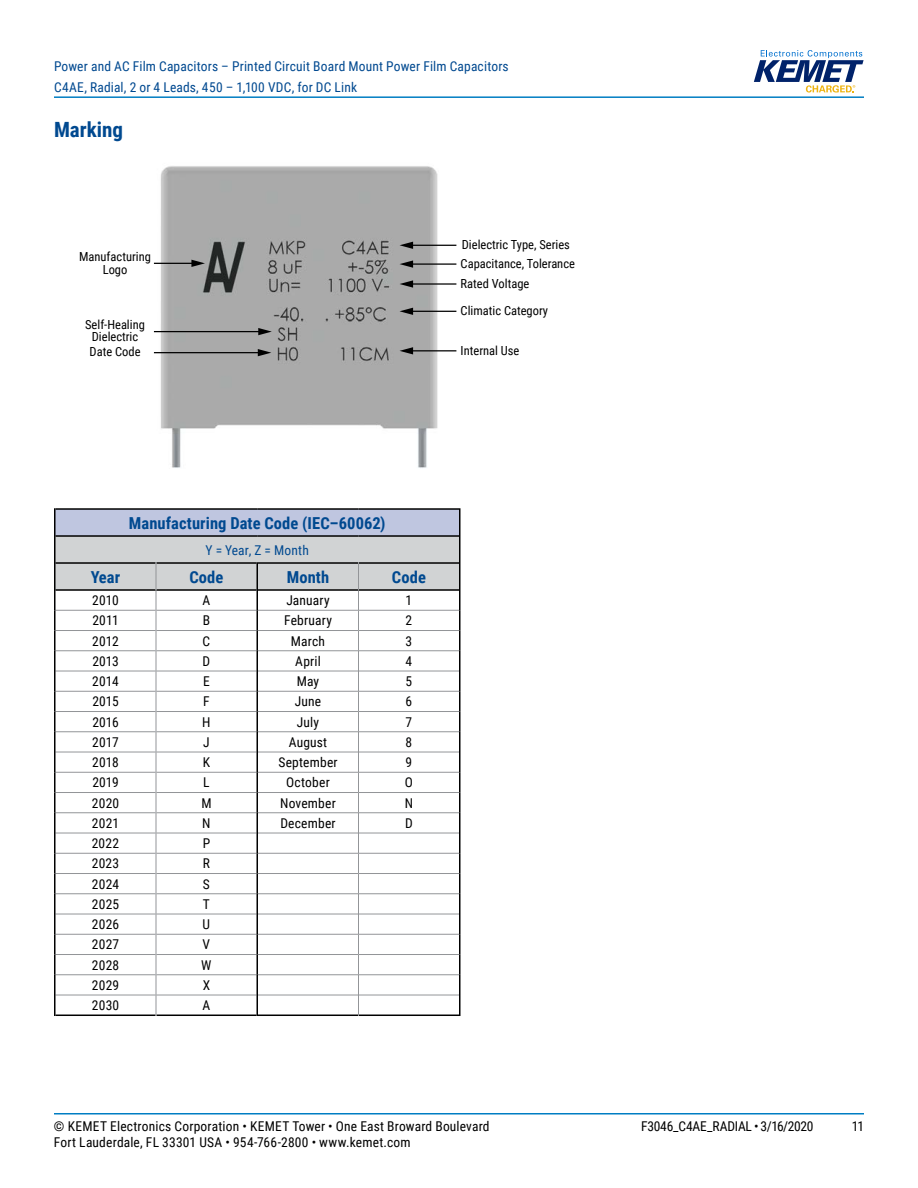
<style>
.page{position:relative;width:918px;height:1188px;background:#fff}
.page>*{position:absolute;margin:0;border:0;box-sizing:border-box;transform-origin:0 0}
.t1{font:700 21px "Roboto Condensed";color:#004990}
.t2{font:700 16.5px "Roboto Condensed";letter-spacing:.005em;color:#004990}
.t3{font:13.5px "Roboto Condensed";letter-spacing:.015em;color:#000}
.t4{font:13.5px/21px "Roboto Condensed";letter-spacing:.015em;color:#004990}
.t5{font:13.5px "Roboto Condensed";letter-spacing:-.015em;color:#000}
.t6{font:12.6px/12.6px "Roboto Condensed";color:#000;text-align:center}
</style>
<div class="page">
<hr style="left:54px;top:1113px;width:810px;height:2px;background:#007dc3">
<hr style="left:54px;top:96px;width:810px;height:2px;background:#007dc3">
<svg style="left:754px;top:50px;width:110px;height:43px"></svg>
<img style="left:153px;top:166px;width:304px;height:302px">
<hr style="left:154px;top:331px;width:107px;height:1px;background:#000">
<svg style="left:258px;top:328px;width:14px;height:7px"></svg>
<hr style="left:411px;top:245px;width:45px;height:1px;background:#000">
<svg style="left:400px;top:242px;width:13px;height:7px"></svg>
<hr style="left:411px;top:263px;width:45px;height:2px;background:#000">
<svg style="left:400px;top:260px;width:13px;height:8px"></svg>
<hr style="left:154px;top:263px;width:40px;height:1px;background:#000">
<svg style="left:191px;top:260px;width:14px;height:7px"></svg>
<hr style="left:411px;top:283px;width:45px;height:2px;background:#000">
<svg style="left:400px;top:280px;width:13px;height:8px"></svg>
<hr style="left:411px;top:311px;width:45px;height:1px;background:#000">
<svg style="left:400px;top:308px;width:13px;height:7px"></svg>
<hr style="left:411px;top:350px;width:45px;height:1px;background:#000">
<svg style="left:400px;top:347px;width:13px;height:7px"></svg>
<hr style="left:154px;top:352px;width:106px;height:1px;background:#000">
<svg style="left:258px;top:349px;width:13px;height:7px"></svg>
<hr style="left:54px;top:590px;width:2px;height:20px;background:#000">
<hr style="left:54px;top:610px;width:2px;height:21px;background:#000">
<hr style="left:54px;top:631px;width:2px;height:20px;background:#000">
<hr style="left:54px;top:651px;width:2px;height:20px;background:#000">
<hr style="left:54px;top:671px;width:2px;height:20px;background:#000">
<hr style="left:54px;top:691px;width:2px;height:21px;background:#000">
<hr style="left:54px;top:712px;width:2px;height:20px;background:#000">
<hr style="left:54px;top:732px;width:2px;height:20px;background:#000">
<hr style="left:54px;top:752px;width:2px;height:20px;background:#000">
<hr style="left:54px;top:772px;width:2px;height:21px;background:#000">
<hr style="left:54px;top:793px;width:2px;height:20px;background:#000">
<hr style="left:54px;top:813px;width:2px;height:20px;background:#000">
<hr style="left:54px;top:833px;width:2px;height:20px;background:#000">
<hr style="left:54px;top:853px;width:2px;height:21px;background:#000">
<hr style="left:54px;top:874px;width:2px;height:20px;background:#000">
<hr style="left:54px;top:894px;width:2px;height:20px;background:#000">
<hr style="left:54px;top:914px;width:2px;height:20px;background:#000">
<hr style="left:54px;top:934px;width:2px;height:21px;background:#000">
<hr style="left:54px;top:955px;width:2px;height:20px;background:#000">
<hr style="left:54px;top:975px;width:2px;height:20px;background:#000">
<hr style="left:54px;top:995px;width:2px;height:21px;background:#000">
<hr style="left:54px;top:508px;width:2px;height:28px;background:#000">
<hr style="left:54px;top:536px;width:2px;height:27px;background:#000">
<hr style="left:54px;top:563px;width:2px;height:27px;background:#000">
<svg style="left:55px;top:508px;width:405px;height:508px"></svg>
<p class="t4" style="left:54px;top:55px;width:456px">Power and AC Film Capacitors – Printed Circuit Board Mount Power Film Capacitors<br>C4AE, Radial, 2 or 4 Leads, 450 – 1,100 VDC, for DC Link</p>
<h1 class="t1" style="left:54px;top:115px;width:71px">Marking</h1>
<p class="t6" style="left:462px;top:238px;width:110px">Dielectric Type, Series</p>
<p class="t6" style="left:79px;top:250px;width:73px">Manufacturing<br>Logo</p>
<p class="t6" style="left:461px;top:253px;width:116px;line-height:20px;text-align:left">Capacitance, Tolerance<br>Rated Voltage</p>
<p class="t6" style="left:461px;top:304px;width:89px">Climatic Category</p>
<p class="t6" style="left:461px;top:343px;width:60px">Internal Use</p>
<p class="t6" style="left:85px;top:318px;width:61px">Self-Healing<br>Dielectric</p>
<p class="t6" style="left:90px;top:345px;width:52px">Date Code</p>
<p class="t2" style="left:129px;top:511px;width:258px">Manufacturing Date Code (IEC–60062)</p>
<p class="t4" style="left:206px;top:539px;width:105px">Y = Year, Z = Month</p>
<p class="t2" style="left:91px;top:565px;width:31px">Year</p>
<p class="t2" style="left:189px;top:565px;width:36px">Code</p>
<p class="t2" style="left:287px;top:565px;width:44px">Month</p>
<p class="t2" style="left:392px;top:565px;width:36px">Code</p>
<p class="t3" style="left:92px;top:591px;width:28px">2010</p>
<p class="t3" style="left:203px;top:591px;width:9px">A</p>
<p class="t3" style="left:286px;top:591px;width:45px">January</p>
<p class="t3" style="left:406px;top:591px;width:8px">1</p>
<p class="t3" style="left:92px;top:611px;width:28px">2011</p>
<p class="t3" style="left:203px;top:611px;width:9px">B</p>
<p class="t3" style="left:284px;top:611px;width:49px">February</p>
<p class="t3" style="left:406px;top:611px;width:8px">2</p>
<p class="t3" style="left:92px;top:631px;width:28px">2012</p>
<p class="t3" style="left:203px;top:631px;width:9px">C</p>
<p class="t3" style="left:291px;top:631px;width:36px">March</p>
<p class="t3" style="left:406px;top:631px;width:8px">3</p>
<p class="t3" style="left:92px;top:652px;width:28px">2013</p>
<p class="t3" style="left:203px;top:652px;width:9px">D</p>
<p class="t3" style="left:295px;top:652px;width:27px">April</p>
<p class="t3" style="left:406px;top:652px;width:8px">4</p>
<p class="t3" style="left:92px;top:672px;width:28px">2014</p>
<p class="t3" style="left:203px;top:672px;width:8px">E</p>
<p class="t3" style="left:297px;top:672px;width:24px">May</p>
<p class="t3" style="left:406px;top:672px;width:8px">5</p>
<p class="t3" style="left:92px;top:692px;width:28px">2015</p>
<p class="t3" style="left:203px;top:692px;width:8px">F</p>
<p class="t3" style="left:295px;top:692px;width:28px">June</p>
<p class="t3" style="left:406px;top:692px;width:8px">6</p>
<p class="t3" style="left:92px;top:712px;width:28px">2016</p>
<p class="t3" style="left:202px;top:712px;width:10px">H</p>
<p class="t3" style="left:297px;top:712px;width:24px">July</p>
<p class="t3" style="left:406px;top:712px;width:8px">7</p>
<p class="t3" style="left:92px;top:733px;width:28px">2017</p>
<p class="t3" style="left:203px;top:733px;width:8px">J</p>
<p class="t3" style="left:289px;top:733px;width:40px">August</p>
<p class="t3" style="left:406px;top:733px;width:8px">8</p>
<p class="t3" style="left:92px;top:753px;width:28px">2018</p>
<p class="t3" style="left:203px;top:753px;width:9px">K</p>
<p class="t3" style="left:278px;top:753px;width:61px">September</p>
<p class="t3" style="left:406px;top:753px;width:8px">9</p>
<p class="t3" style="left:92px;top:773px;width:28px">2019</p>
<p class="t3" style="left:203px;top:773px;width:8px">L</p>
<p class="t3" style="left:286px;top:773px;width:45px">October</p>
<p class="t3" style="left:405px;top:773px;width:10px">O</p>
<p class="t3" style="left:92px;top:793px;width:29px">2020</p>
<p class="t3" style="left:201px;top:793px;width:12px">M</p>
<p class="t3" style="left:280px;top:793px;width:57px">November</p>
<p class="t3" style="left:405px;top:793px;width:10px">N</p>
<p class="t3" style="left:92px;top:814px;width:29px">2021</p>
<p class="t3" style="left:202px;top:814px;width:10px">N</p>
<p class="t3" style="left:280px;top:814px;width:57px">December</p>
<p class="t3" style="left:405px;top:814px;width:9px">D</p>
<p class="t3" style="left:92px;top:834px;width:29px">2022</p>
<p class="t3" style="left:203px;top:834px;width:9px">P</p>
<p class="t3" style="left:92px;top:854px;width:29px">2023</p>
<p class="t3" style="left:203px;top:854px;width:9px">R</p>
<p class="t3" style="left:92px;top:874px;width:29px">2024</p>
<p class="t3" style="left:203px;top:874px;width:8px">S</p>
<p class="t3" style="left:92px;top:895px;width:29px">2025</p>
<p class="t3" style="left:203px;top:895px;width:9px">T</p>
<p class="t3" style="left:92px;top:915px;width:29px">2026</p>
<p class="t3" style="left:203px;top:915px;width:9px">U</p>
<p class="t3" style="left:92px;top:935px;width:29px">2027</p>
<p class="t3" style="left:203px;top:935px;width:9px">V</p>
<p class="t3" style="left:92px;top:955px;width:29px">2028</p>
<p class="t3" style="left:201px;top:955px;width:12px">W</p>
<p class="t3" style="left:92px;top:976px;width:29px">2029</p>
<p class="t3" style="left:203px;top:976px;width:9px">X</p>
<p class="t3" style="left:92px;top:996px;width:29px">2030</p>
<p class="t3" style="left:203px;top:996px;width:9px">A</p>
<p class="t3" style="left:54px;top:1116px;width:437px">© KEMET Electronics Corporation • KEMET Tower • One East Broward Boulevard</p>
<p class="t5" style="left:641px;top:1116px;width:174px">F3046_C4AE_RADIAL • 3/16/2020</p>
<p class="t3" style="left:852px;top:1116px;width:14px">11</p>
<p class="t3" style="left:54px;top:1133px;width:358px">Fort Lauderdale, FL 33301 USA • 954-766-2800 • www.kemet.com</p>
</div>
